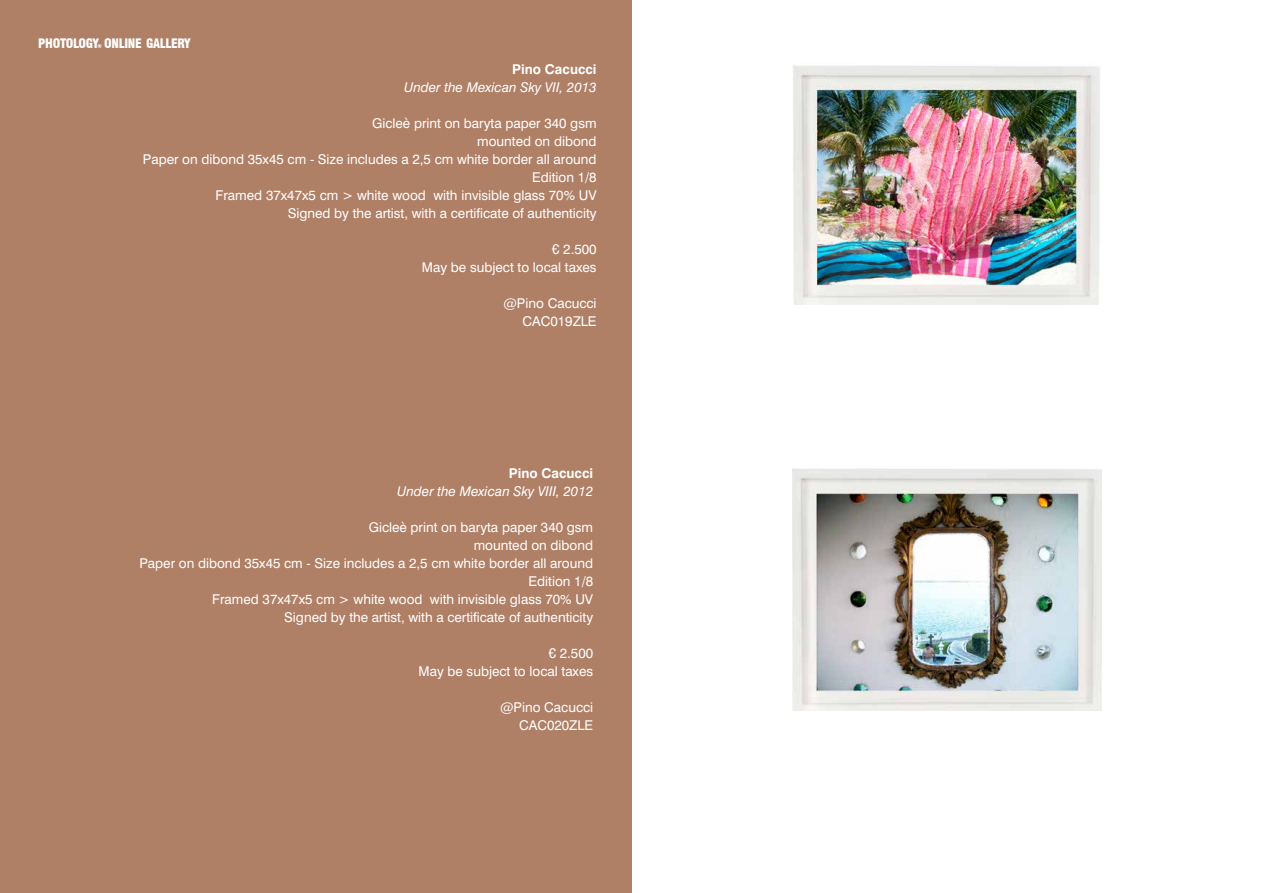
<style>
.page{position:relative;width:1263px;height:893px;background:#fff}
.page>*{position:absolute;margin:0;border:0;box-sizing:border-box;transform-origin:0 0}
.t1{font:13.5px/18px "Swis 721 BT Regular 2";color:#fff;text-align:right}
.t2{font:13.5px "Swis 721 BT Regular 3";color:#fff}
.t3{font:700 13.5px "Swiss 721 BT";color:#fff}
.t4{font:900 condensed 12.75px "Swiss 721 BT";letter-spacing:-.025em;color:#fff}
.t5{font:900 condensed 5.4px "Swiss 721 BT";color:#fff}
</style>
<div class="page">
<div style="left:0;top:0;width:631px;height:893px;background:#af7f66"></div>
<img style="left:793px;top:65px;width:307px;height:239px">
<img style="left:793px;top:468px;width:309px;height:243px">
<p class="t4" style="left:38px;top:36px;width:154px">PHOTOLOGY ONLINE GALLERY</p>
<p class="t5" style="left:97px;top:43px;width:6px">®</p>
<p class="t3" style="left:512px;top:61px;width:86px">Pino Cacucci</p>
<p class="t2" style="left:404px;top:79px;width:194px">Under the Mexican Sky VII, 2013</p>
<p class="t1" style="left:143px;top:114px;width:455px">Gicleè print on baryta paper 340 gsm<br>mounted on dibond<br>Paper on dibond 35x45 cm - Size includes a 2,5 cm white border all around Edition 1/8<br>Framed 37x47x5 cm &gt; white wood with invisible glass 70% UV<br>Signed by the artist, with a certificate of authenticity</p>
<p class="t1" style="left:422px;top:240px;width:176px">€ 2.500<br>May be subject to local taxes</p>
<p class="t1" style="left:503px;top:294px;width:95px">@Pino Cacucci<br>CAC019ZLE</p>
<p class="t3" style="left:509px;top:465px;width:86px">Pino Cacucci</p>
<p class="t2" style="left:397px;top:483px;width:198px">Under the Mexican Sky VIII, 2012</p>
<p class="t1" style="left:139px;top:518px;width:455px">Gicleè print on baryta paper 340 gsm<br>mounted on dibond<br>Paper on dibond 35x45 cm - Size includes a 2,5 cm white border all around Edition 1/8<br>Framed 37x47x5 cm &gt; white wood with invisible glass 70% UV<br>Signed by the artist, with a certificate of authenticity</p>
<p class="t1" style="left:418px;top:644px;width:176px">€ 2.500<br>May be subject to local taxes</p>
<p class="t1" style="left:500px;top:698px;width:95px">@Pino Cacucci<br>CAC020ZLE</p>
</div>
